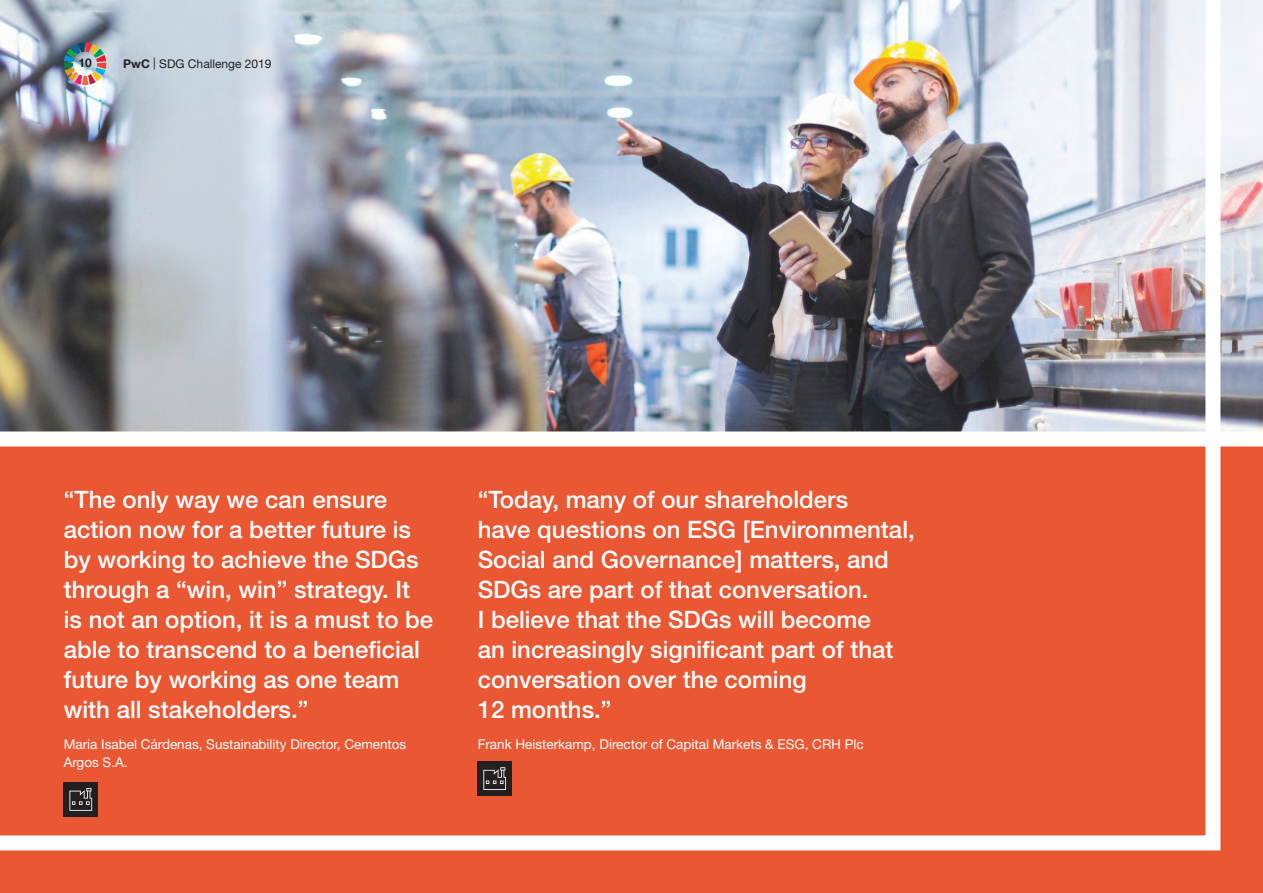
<style>
.page{position:relative;width:1263px;height:893px;background:#fff}
.page>*{position:absolute;margin:0;border:0;box-sizing:border-box;transform-origin:0 0}
.t1{font:500 24px/30px "Helvetica Neue";color:#fff}
.t2{font:13.5px/18px "Helvetica Neue";color:#fff}
.t3{font:12px "Helvetica Neue";color:#231f20}
.t4{font:700 12px "Helvetica Neue";color:#231f20}
.s1{font-weight:700}
</style>
<div class="page">
<img style="left:1228px;top:0;width:35px;height:431px">
<div style="left:0;top:446px;width:1263px;height:447px;background:#ea5733"></div>
<img style="left:0;top:0;width:1228px;height:851px">
<div style="left:64px;top:782px;width:34px;height:34px;background:#231f20"></div>
<svg style="left:69px;top:788px;width:23px;height:23px"></svg>
<div style="left:478px;top:762px;width:34px;height:34px;background:#231f20"></div>
<svg style="left:483px;top:767px;width:23px;height:23px"></svg>
<div style="left:0;top:431px;width:1263px;height:15px;background:#fff"></div>
<p class="t4" style="left:78px;top:55px;width:15px">10</p>
<p class="t3" style="left:123px;top:57px;width:150px"><span class="s1">PwC</span> | SDG Challenge 2019</p>
<p class="t1" style="left:64px;top:484px;width:371px">“The only way we can ensure action now for a better future is by working to achieve the SDGs through a “win, win” strategy. It is not an option, it is a must to be able to transcend to a beneficial future by working as one team with all stakeholders.”</p>
<p class="t2" style="left:64px;top:735px;width:344px">Maria Isabel Cárdenas, Sustainability Director, Cementos<br>Argos S.A.</p>
<p class="t1" style="left:478px;top:484px;width:439px">“Today, many of our shareholders<br>have questions on ESG [Environmental,<br>Social and Governance] matters, and<br>SDGs are part of that conversation.<br>I believe that the SDGs will become<br>an increasingly significant part of that conversation over the coming<br>12 months.”</p>
<p class="t2" style="left:478px;top:734px;width:388px">Frank Heisterkamp, Director of Capital Markets &amp; ESG, CRH Plc</p>
</div>
